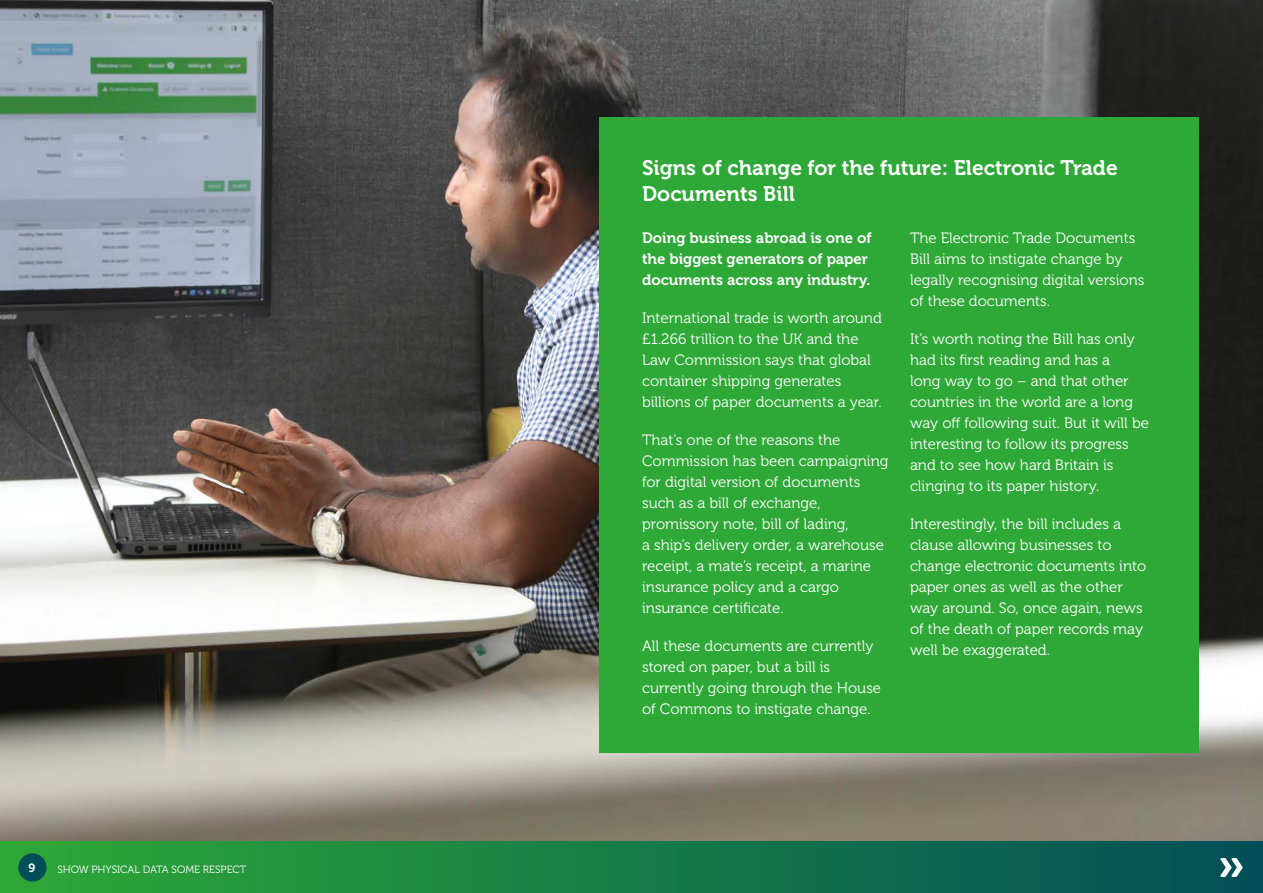
<style>
.page{position:relative;width:1263px;height:893px;background:#fff}
.page>*{position:absolute;margin:0;border:0;box-sizing:border-box;transform-origin:0 0}
.t1{font:21px/25.5px "Museo 700";color:#fff}
.t2{font:15px/21px "Museo 300";color:#fff}
.t3{font:15px/21px "Museo 700";color:#fff}
.t4{font:12px "Museo 700";color:#fff}
.t5{font:10.5px "Museo 300";color:#fff}
</style>
<div class="page">
<img style="left:0;top:0;width:1263px;height:842px">
<div style="left:600px;top:117px;width:599px;height:636px;background:#2ea836"></div>
<div style="left:0;top:842px;width:1263px;height:51px;background:linear-gradient(to right,#2fa836,#004f58)"></div>
<div style="left:18px;top:853px;width:29px;height:29px;background:#004e58;border-radius:50%"></div>
<svg style="left:1220px;top:858px;width:22px;height:19px"></svg>
<p class="t4" style="left:28px;top:861px;width:8px">9</p>
<p class="t5" style="left:57px;top:864px;width:190px">SHOW PHYSICAL DATA SOME RESPECT</p>
<h1 class="t1" style="left:642px;top:155px;width:477px">Signs of change for the future: Electronic Trade<br>Documents Bill</h1>
<p class="t3" style="left:642px;top:227px;width:231px">Doing business abroad is one of the biggest generators of paper documents across any industry.</p>
<p class="t2" style="left:642px;top:308px;width:241px">International trade is worth around £1.266 trillion to the UK and the Law Commission says that global container shipping generates billions of paper documents a year.</p>
<p class="t2" style="left:642px;top:430px;width:248px">That’s one of the reasons the<br>Commission has been campaigning for digital version of documents such as a bill of exchange, promissory note, bill of lading,<br>a ship’s delivery order, a warehouse receipt, a mate’s receipt, a marine insurance policy and a cargo insurance certificate.</p>
<p class="t2" style="left:642px;top:636px;width:241px">All these documents are currently stored on paper, but a bill is currently going through the House of Commons to instigate change.</p>
<p class="t2" style="left:910px;top:228px;width:236px">The Electronic Trade Documents<br>Bill aims to instigate change by legally recognising digital versions of these documents.</p>
<p class="t2" style="left:910px;top:329px;width:240px">It’s worth noting the Bill has only had its first reading and has a<br>long way to go – and that other countries in the world are a long way off following suit. But it will be interesting to follow its progress and to see how hard Britain is clinging to its paper history.</p>
<p class="t2" style="left:910px;top:514px;width:238px">Interestingly, the bill includes a clause allowing businesses to change electronic documents into paper ones as well as the other way around. So, once again, news of the death of paper records may well be exaggerated.</p>
</div>
